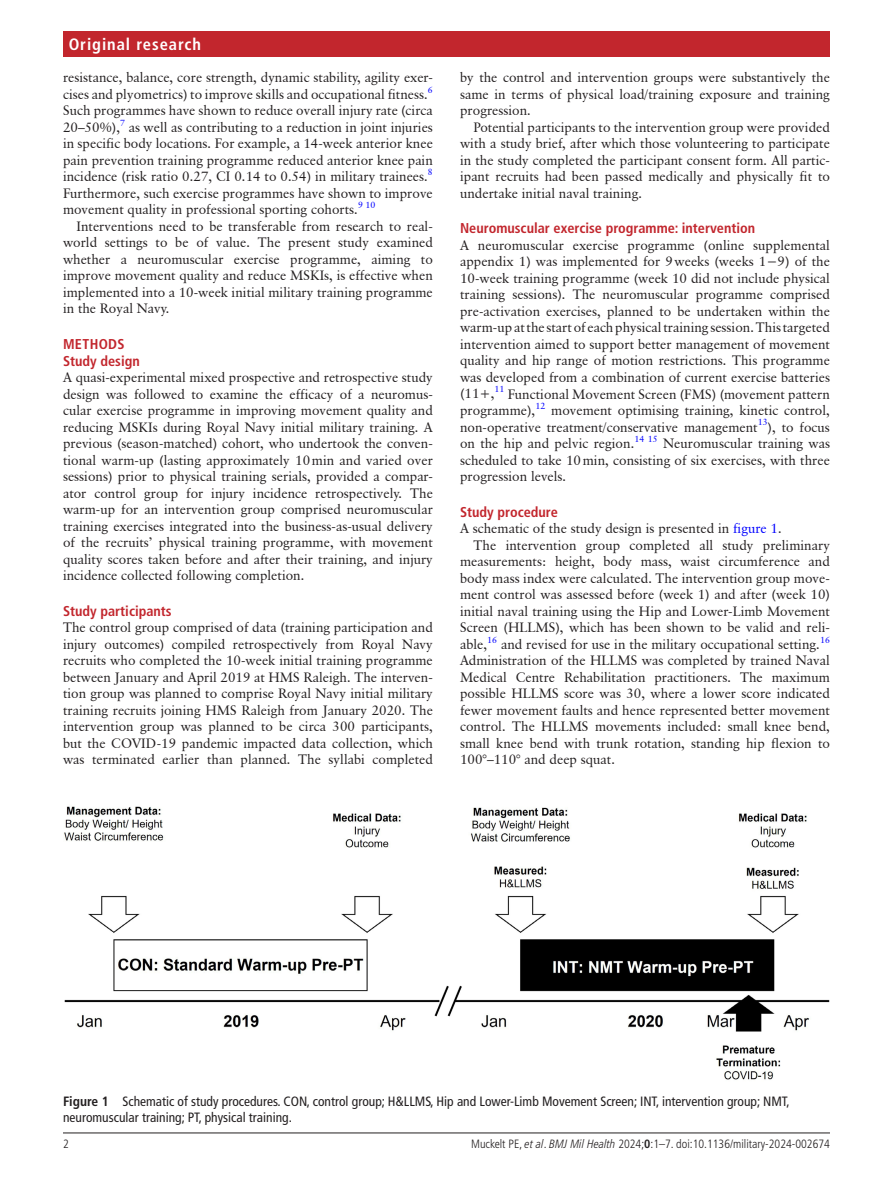
<style>
.page{position:relative;width:893px;height:1191px;background:#fff}
.page>*{position:absolute;margin:0;border:0;box-sizing:border-box;transform-origin:0 0}
.t1{font:700 condensed 16.5px "Frutiger LT Pro";letter-spacing:.055em;color:#fff}
.t2{font:700 condensed 14.25px/17.2px "Frutiger LT Pro";color:#c2262d}
.t3{font:13.5px/16.5px "Classical Garamond BT";color:#231f20;text-align:justify}
.t4{font:condensed 13.5px/16.5px "Frutiger LT Pro";color:#231f20}
.t5{font:300 condensed 12px "Frutiger LT Pro";color:#231f20}
.s1{color:#00f}
.s2{font-weight:700}
.s3{font-style:italic}
</style>
<div class="page">
<hr style="left:63px;top:1132px;width:767px;height:1px;background:#231f20">
<div style="left:63px;top:31px;width:767px;height:25px;background:#c2262d"></div>
<img style="left:64px;top:806px;width:766px;height:274px">
<p class="t1" style="left:69px;top:34px;width:134px">Original research</p>
<p class="t3" style="left:63px;top:69px;width:371px">resistance, balance, core strength, dynamic stability, agility exer&shy;cises and plyometrics) to improve skills and occupational fitness.<sup>6<br></sup>Such programmes have shown to reduce overall injury rate (circa 20–50%),<sup>7</sup> as well as contributing to a reduction in joint injuries in specific body locations. For example, a 14-week anterior knee pain prevention training programme reduced anterior knee pain incidence (risk ratio 0.27, CI 0.14 to 0.54) in military trainees.<sup>8<br></sup>Furthermore, such exercise programmes have shown to improve movement quality in professional sporting cohorts.<sup>9</sup> <sup>10</sup></p>
<p class="t3" style="left:63px;top:218px;width:371px;text-indent:14px">Interventions need to be transferable from research to real&shy;world settings to be of value. The present study examined whether a neuromuscular exercise programme, aiming to improve movement quality and reduce MSKIs, is effective when implemented into a 10-week initial military training programme in the Royal Navy.</p>
<p class="t2" style="left:63px;top:335px;width:78px">METHODS<br>Study design</p>
<p class="t3" style="left:63px;top:369px;width:371px">A quasi-experimental mixed prospective and retrospective study design was followed to examine the efficacy of a neuromus&shy;cular exercise programme in improving movement quality and reducing MSKIs during Royal Navy initial military training. A previous (season-matched) cohort, who undertook the conven&shy;tional warm-up (lasting approximately 10min and varied over sessions) prior to physical training serials, provided a compar&shy;ator control group for injury incidence retrospectively. The warm-up for an intervention group comprised neuromuscular training exercises integrated into the business-as-usual delivery of the recruits’ physical training programme, with movement quality scores taken before and after their training, and injury incidence collected following completion.</p>
<p class="t2" style="left:63px;top:602px;width:110px">Study participants</p>
<p class="t3" style="left:63px;top:619px;width:371px">The control group comprised of data (training participation and injury outcomes) compiled retrospectively from Royal Navy recruits who completed the 10-week initial training programme between January and April 2019 at HMS Raleigh. The interven&shy;tion group was planned to comprise Royal Navy initial military training recruits joining HMS Raleigh from January 2020. The intervention group was planned to be circa 300 participants, but the COVID-19 pandemic impacted data collection, which was terminated earlier than planned. The syllabi completed</p>
<p class="t3" style="left:460px;top:69px;width:371px">by the control and intervention groups were substantively the same in terms of physical load/training exposure and training progression.</p>
<p class="t3" style="left:460px;top:119px;width:371px;text-indent:14px">Potential participants to the intervention group were provided with a study brief, after which those volunteering to participate in the study completed the participant consent form. All partic&shy;ipant recruits had been passed medically and physically fit to undertake initial naval training.</p>
<p class="t2" style="left:460px;top:220px;width:297px">Neuromuscular exercise programme: intervention</p>
<p class="t3" style="left:460px;top:237px;width:371px">A neuromuscular exercise programme (online supplemental appendix 1) was implemented for 9weeks (weeks 1−9) of the 10-week training programme (week 10 did not include physical training sessions). The neuromuscular programme comprised pre-activation exercises, planned to be undertaken within the warm-up at the start of each physical training session. This targeted intervention aimed to support better management of movement quality and hip range of motion restrictions. This programme was developed from a combination of current exercise batteries (11+,<sup>11</sup> Functional Movement Screen (FMS) (movement pattern programme),<sup>12</sup> movement optimising training, kinetic control, non-operative treatment/conservative management<sup>13</sup>), to focus on the hip and pelvic region.<sup>14</sup> <sup>15</sup> Neuromuscular training was scheduled to take 10min, consisting of six exercises, with three progression levels.</p>
<p class="t2" style="left:460px;top:503px;width:99px">Study procedure</p>
<p class="t3" style="left:460px;top:520px;width:323px">A schematic of the study design is presented in <span class="s1">figure 1</span>.</p>
<p class="t3" style="left:474px;top:536px;width:358px">The intervention group completed all study preliminary</p>
<p class="t3" style="left:460px;top:553px;width:371px">measurements: height, body mass, waist circumference and</p>
<p class="t3" style="left:460px;top:569px;width:371px">body mass index were calculated. The intervention group move-</p>
<p class="t3" style="left:460px;top:586px;width:371px">ment control was assessed before (week 1) and after (week 10)</p>
<p class="t3" style="left:460px;top:602px;width:371px">initial naval training using the Hip and Lower-Limb Movement</p>
<p class="t3" style="left:460px;top:619px;width:371px">Screen (HLLMS), which has been shown to be valid and reli-</p>
<p class="t3" style="left:460px;top:635px;width:371px">able,<sup>16</sup> and revised for use in the military occupational setting.<sup>16</sup></p>
<p class="t3" style="left:460px;top:652px;width:371px">Administration of the HLLMS was completed by trained Naval</p>
<p class="t3" style="left:460px;top:668px;width:371px">Medical Centre Rehabilitation practitioners. The maximum</p>
<p class="t3" style="left:460px;top:685px;width:371px">possible HLLMS score was 30, where a lower score indicated</p>
<p class="t3" style="left:460px;top:701px;width:371px">fewer movement faults and hence represented better movement</p>
<p class="t3" style="left:460px;top:718px;width:371px">control. The HLLMS movements included: small knee bend,</p>
<p class="t3" style="left:460px;top:734px;width:371px">small knee bend with trunk rotation, standing hip flexion to</p>
<p class="t3" style="left:460px;top:751px;width:157px">100°–110° and deep squat.</p>
<p class="t4" style="left:63px;top:1092px;width:728px"><span class="s2">Figure 1</span> Schematic of study procedures. CON, control group; H&amp;LLMS, Hip and Lower-Limb Movement Screen; INT, intervention group; NMT, neuromuscular training; PT, physical training.</p>
<p class="t5" style="left:63px;top:1136px;width:7px">2</p>
<p class="t5" style="left:471px;top:1136px;width:360px">Muckelt PE, <span class="s3">et al</span>. <span class="s3">BMJ Mil Health</span> 2024;<span class="s2">0</span>:1–7. doi:10.1136/military-2024-002674</p>
</div>
